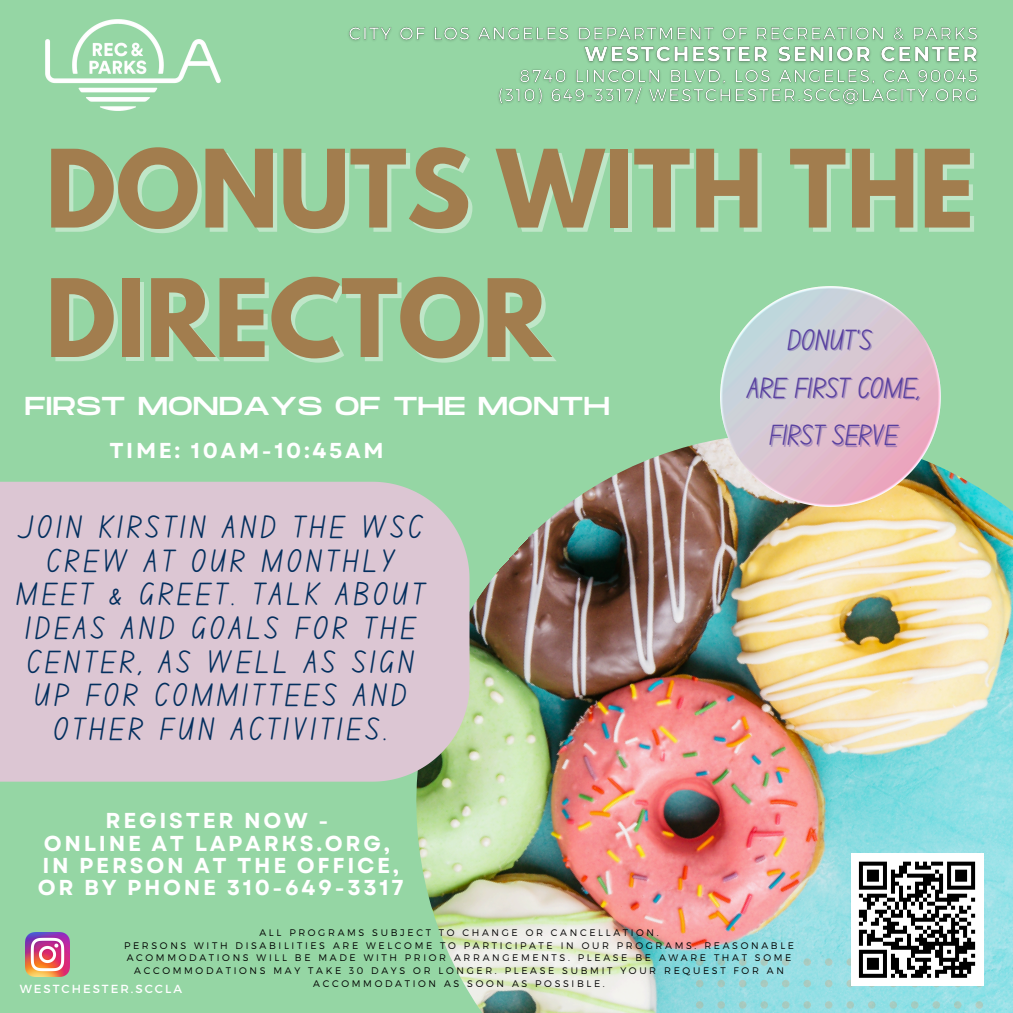
<style>
.page{position:relative;width:1013px;height:1013px;background:#fff}
.page>*{position:absolute;margin:0;border:0;box-sizing:border-box;transform-origin:0 0}
.t1{font:700 95.5px "League Spartan";color:#a27d4e}
.t2{font:32.38px/33.6px "Canva School Font";letter-spacing:.125em;color:#032f5e;text-align:center}
.t3{font:29.38px "Canva School Font";color:#58409f}
.t4{font:25.88px "Monument Extended";color:#fff}
.t5{font:700 21.5px/22.2px "Garet";letter-spacing:.125em;color:#fff;text-align:center}
.t6{font:11.75px "Montserrat";letter-spacing:.17em;color:#fff}
.t7{font:300 9.5px/12.8px "Montserrat";letter-spacing:.28em;color:#000;text-align:center}
.s1{color:rgb(88 64 159/.4)}
</style>
<div class="page">
<div style="left:0;top:0;width:1012px;height:1012px;background:#95d6a4"></div>
<img style="left:367px;top:384px;width:645px;height:628px">
<div style="left:696px;top:958px;width:7px;height:7px;background:#99c6bb;border-radius:50%"></div>
<svg style="left:717px;top:958px;width:8px;height:7px"></svg>
<div style="left:739px;top:958px;width:7px;height:7px;background:#a8cabf;border-radius:50%"></div>
<div style="left:760px;top:958px;width:8px;height:7px;background:#aacac0;border-radius:50%"></div>
<div style="left:782px;top:958px;width:7px;height:7px;background:#adcbc1;border-radius:50%"></div>
<div style="left:803px;top:958px;width:8px;height:7px;background:#a7cbc0;border-radius:50%"></div>
<div style="left:825px;top:958px;width:7px;height:7px;background:#aacbc1;border-radius:50%"></div>
<div style="left:696px;top:979px;width:7px;height:8px;background:#a2c6bc;border-radius:50%"></div>
<div style="left:717px;top:979px;width:8px;height:8px;background:#a0c7bd;border-radius:50%"></div>
<div style="left:739px;top:979px;width:7px;height:8px;background:#acc9bf;border-radius:50%"></div>
<div style="left:760px;top:979px;width:8px;height:8px;background:#a5cac0;border-radius:50%"></div>
<div style="left:782px;top:979px;width:7px;height:8px;background:#a7cbc0;border-radius:50%"></div>
<div style="left:803px;top:979px;width:8px;height:8px;background:#a8cbc1;border-radius:50%"></div>
<div style="left:825px;top:979px;width:7px;height:8px;background:#acccc1;border-radius:50%"></div>
<div style="left:696px;top:1001px;width:7px;height:7px;background:#a2c7bd;border-radius:50%"></div>
<div style="left:717px;top:1001px;width:8px;height:7px;background:#a4c8be;border-radius:50%"></div>
<div style="left:739px;top:1001px;width:7px;height:7px;background:#a7c9bf;border-radius:50%"></div>
<div style="left:760px;top:1001px;width:8px;height:7px;background:#a3c9bf;border-radius:50%"></div>
<div style="left:782px;top:1001px;width:7px;height:7px;background:#a7cac0;border-radius:50%"></div>
<div style="left:803px;top:1001px;width:8px;height:7px;background:#a3cac0;border-radius:50%"></div>
<div style="left:825px;top:1001px;width:7px;height:7px;background:#aaccc1;border-radius:50%"></div>
<svg style="left:846px;top:958px;width:8px;height:7px"></svg>
<svg style="left:846px;top:979px;width:8px;height:8px"></svg>
<div style="left:868px;top:979px;width:7px;height:8px;background:#fff;border-radius:50%"></div>
<div style="left:889px;top:979px;width:8px;height:8px;background:#fff;border-radius:50%"></div>
<div style="left:911px;top:979px;width:7px;height:8px;background:#fff;border-radius:50%"></div>
<div style="left:932px;top:979px;width:8px;height:8px;background:#fff;border-radius:50%"></div>
<div style="left:954px;top:979px;width:7px;height:8px;background:#fff;border-radius:50%"></div>
<div style="left:975px;top:979px;width:7px;height:8px;background:#fff;border-radius:50%"></div>
<div style="left:846px;top:1001px;width:8px;height:7px;background:#a7cbc1;border-radius:50%"></div>
<div style="left:868px;top:1001px;width:7px;height:7px;background:#a9cbc1;border-radius:50%"></div>
<div style="left:889px;top:1001px;width:8px;height:7px;background:#a5cbc1;border-radius:50%"></div>
<div style="left:911px;top:1001px;width:7px;height:7px;background:#a3cbc1;border-radius:50%"></div>
<div style="left:932px;top:1001px;width:8px;height:7px;background:#a6ccc1;border-radius:50%"></div>
<div style="left:954px;top:1001px;width:7px;height:7px;background:#a5ccc1;border-radius:50%"></div>
<div style="left:975px;top:1001px;width:7px;height:7px;background:#aecdc3;border-radius:50%"></div>
<div style="left:850px;top:853px;width:133px;height:132px;background:#fff"></div>
<svg style="left:858px;top:861px;width:118px;height:117px"></svg>
<img style="left:25px;top:932px;width:44px;height:44px">
<img style="left:45px;top:20px;width:176px;height:90px">
<img style="left:720px;top:286px;width:220px;height:221px">
<div style="left:0;top:482px;width:469px;height:299px;background:#dcc6d3"></div>
<img style="left:348px;top:27px;width:630px;height:79px">
<p class="t1" style="left:45px;top:141px;width:930px">DONUTS WITH THE</p>
<h2 class="t1" style="left:45px;top:271px;width:506px">DIRECTOR</h2>
<h1 class="t4" style="left:24px;top:391px;width:587px">FIRST MONDAYS OF THE MONTH</h1>
<h3 class="t5" style="left:109px;top:439px;width:276px">TIME: 10AM-10:45AM</h3>
<p class="t2" style="left:17px;top:514px;width:410px">JOIN KIRSTIN AND THE WSC<br>CREW AT OUR MONTHLY<br>MEET &amp; GREET. TALK ABOUT<br>IDEAS AND GOALS FOR THE<br>CENTER, AS WELL AS SIGN<br>UP FOR COMMITTEES AND<br>OTHER FUN ACTIVITIES.</p>
<p class="t5" style="left:38px;top:809px;width:367px">REGISTER NOW -<br>ONLINE AT LAPARKS.ORG,<br>IN PERSON AT THE OFFICE,<br>OR BY PHONE 310-649-3317</p>
<h4 class="t3" style="left:787px;top:327px;width:86px">DONUT<span class="s1">’</span>S</h4>
<h2 class="t3" style="left:747px;top:375px;width:174px">ARE FIRST COME,</h2>
<h4 class="t3" style="left:769px;top:423px;width:130px">FIRST SERVE</h4>
<p class="t7" style="left:259px;top:925px;width:401px">ALL PROGRAMS SUBJECT TO CHANGE OR CANCELLATION.</p>
<h6 class="t7" style="left:124px;top:938px;width:671px">PERSONS WITH DISABILITIES ARE WELCOME TO PARTICIPATE IN OUR PROGRAMS. REASONABLE ACOMMODATIONS WILL BE MADE WITH PRIOR ARRANGEMENTS. PLEASE BE AWARE THAT SOME ACCOMMODATIONS MAY TAKE 30 DAYS OR LONGER. PLEASE SUBMIT YOUR REQUEST FOR AN ACCOMMODATION AS SOON AS POSSIBLE.</h6>
<p class="t6" style="left:20px;top:981px;width:164px">WESTCHESTER.SCCLA</p>
</div>
